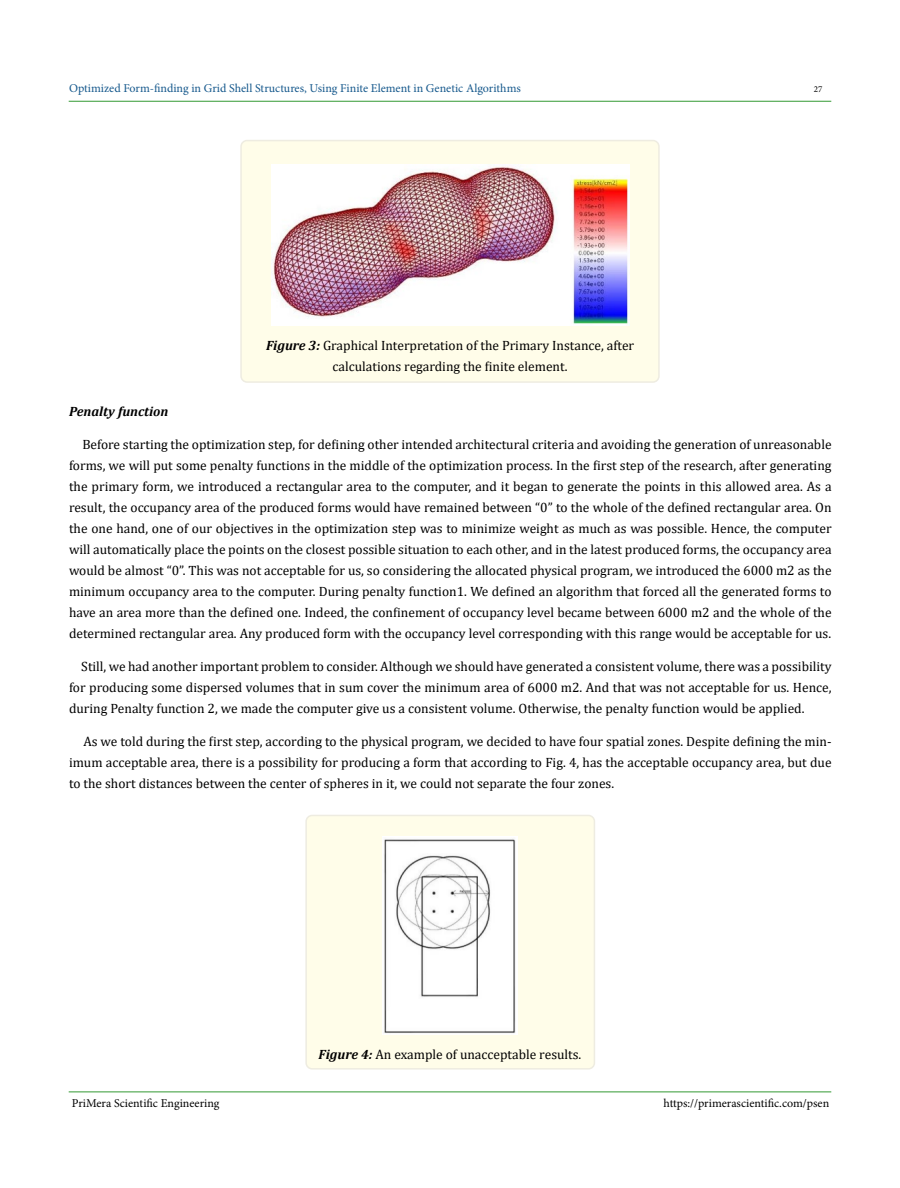
<style>
.page{position:relative;width:900px;height:1188px;background:#fff}
.page>*{position:absolute;margin:0;border:0;box-sizing:border-box;transform-origin:0 0}
.t1{font:13.5px/21px "Cambria";color:#000;text-align:justify}
.t2{font:italic 700 13.5px "Cambria";color:#000}
.t3{font:12px "Minion Pro";color:#15588c}
.t4{font:12px "Minion Pro";color:#000}
.t5{font:9px "Minion Pro";color:#000}
.s1{font-weight:700;font-style:italic}
</style>
<div class="page">
<hr style="left:69px;top:1092px;width:762px;height:1px;background:#393">
<hr style="left:69px;top:101px;width:762px;height:1px;background:#393">
<div style="left:241px;top:141px;width:418px;height:241px;background:#fffde9;border-radius:6px"></div>
<div style="left:240px;top:140px;width:420px;height:243px;border:2px solid #eeece1;border-radius:6px"></div>
<img style="left:271px;top:164px;width:358px;height:162px">
<div style="left:306px;top:815px;width:288px;height:254px;background:#fffde9;border-radius:6px"></div>
<div style="left:305px;top:815px;width:290px;height:255px;border:2px solid #eeece1;border-radius:6px"></div>
<img style="left:382px;top:836px;width:136px;height:198px">
<p class="t3" style="left:69px;top:80px;width:453px">Optimized Form-finding in Grid Shell Structures, Using Finite Element in Genetic Algorithms</p>
<p class="t5" style="left:814px;top:83px;width:10px">27</p>
<p class="t1" style="left:266px;top:336px;width:370px;line-height:20.2px;text-align:center"><span class="s1">Figure 3:</span> Graphical Interpretation of the Primary Instance, after calculations regarding the finite element.</p>
<p class="t2" style="left:69px;top:402px;width:101px">Penalty function</p>
<p class="t1" style="left:69px;top:434px;width:764px;text-indent:13px">Before starting the optimization step, for defining other intended architectural criteria and avoiding the generation of unreasonable forms, we will put some penalty functions in the middle of the optimization process. In the first step of the research, after generating the primary form, we introduced a rectangular area to the computer, and it began to generate the points in this allowed area. As a result, the occupancy area of the produced forms would have remained between “0” to the whole of the defined rectangular area. On the one hand, one of our objectives in the optimization step was to minimize weight as much as was possible. Hence, the computer will automatically place the points on the closest possible situation to each other, and in the latest produced forms, the occupancy area would be almost “0”. This was not acceptable for us, so considering the allocated physical program, we introduced the 6000 m2 as the minimum occupancy area to the computer. During penalty function1. We defined an algorithm that forced all the generated forms to have an area more than the defined one. Indeed, the confinement of occupancy level became between 6000 m2 and the whole of the determined rectangular area. Any produced form with the occupancy level corresponding with this range would be acceptable for us.</p>
<p class="t1" style="left:69px;top:656px;width:764px;text-indent:12px">Still, we had another important problem to consider. Although we should have generated a consistent volume, there was a possibility for producing some dispersed volumes that in sum cover the minimum area of 6000 m2. And that was not acceptable for us. Hence, during Penalty function 2, we made the computer give us a consistent volume. Otherwise, the penalty function would be applied.</p>
<p class="t1" style="left:69px;top:731px;width:764px;text-indent:15px">As we told during the first step, according to the physical program, we decided to have four spatial zones. Despite defining the min&shy;imum acceptable area, there is a possibility for producing a form that according to Fig. 4, has the acceptable occupancy area, but due to the short distances between the center of spheres in it, we could not separate the four zones.</p>
<p class="t1" style="left:319px;top:1044px;width:264px"><span class="s1">Figure 4:</span> An example of unacceptable results.</p>
<p class="t4" style="left:72px;top:1095px;width:149px">PriMera Scientific Engineering</p>
<p class="t4" style="left:664px;top:1095px;width:167px">https://primerascientific.com/psen</p>
</div>
